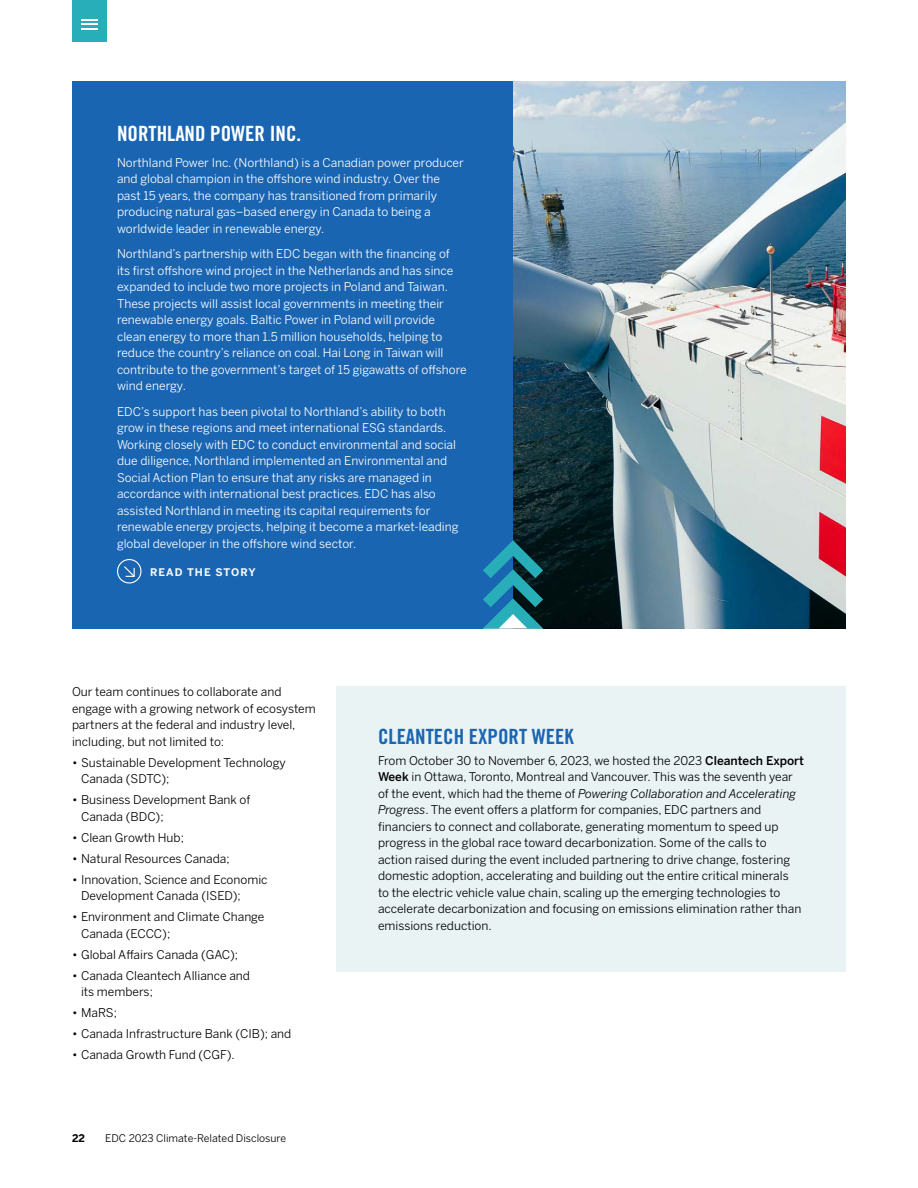
<style>
.page{position:relative;width:918px;height:1188px;background:#fff}
.page>*{position:absolute;margin:0;border:0;box-sizing:border-box;transform-origin:0 0}
.H1_blue_small{font:21px "Trade Gothic LT Std Bd Cn 20";color:#1a65b2}
.Body{font:21px "Trade Gothic LT Std Bd Cn 20";color:#fff}
.Body-2{font:12px/16.5px "Benton Sans";color:#000}
.Body-3{font:12px/16.5px "Benton Sans";color:#fff}
.t1{font:10.5px "Benton Sans";color:#000}
.Read_the_story_Bttn{font:700 10.5px "Benton Sans";letter-spacing:.1em;color:#f4f8fc}
.t2{font:700 10.5px "Benton Sans";color:#000}
.s1{font-weight:500}
.s2{font-style:italic}
</style>
<div class="page">
<div style="left:72px;top:0;width:35px;height:42px;background:#27aeb9"></div>
<svg style="left:81px;top:19px;width:16px;height:11px"></svg>
<img style="left:513px;top:81px;width:333px;height:548px">
<div style="left:72px;top:81px;width:441px;height:548px;background:#1a65b2"></div>
<svg style="left:124px;top:566px;width:11px;height:11px"></svg>
<div style="left:117px;top:559px;width:25px;height:25px;border:1px solid #fff;border-radius:50%"></div>
<svg style="left:483px;top:540px;width:60px;height:89px"></svg>
<div style="left:336px;top:687px;width:510px;height:285px;background:#e9f3f4"></div>
<p class="Body" style="left:117px;top:121px;width:186px">NORTHLAND POWER INC.</p>
<p class="Body-3" style="left:117px;top:154px;width:348px">Northland Power Inc. (Northland) is a Canadian power producer and global champion in the offshore wind industry. Over the past 15 years, the company has transitioned from primarily producing natural gas–based energy in Canada to being a worldwide leader in renewable energy.</p>
<p class="Body-3" style="left:117px;top:245px;width:351px">Northland’s partnership with EDC began with the financing of<br>its first offshore wind project in the Netherlands and has since expanded to include two more projects in Poland and Taiwan.<br>These projects will assist local governments in meeting their renewable energy goals. Baltic Power in Poland will provide clean energy to more than 1.5 million households, helping to reduce the country’s reliance on coal. Hai Long in Taiwan will contribute to the government’s target of 15 gigawatts of offshore wind energy.</p>
<p class="Body-3" style="left:117px;top:403px;width:343px">EDC’s support has been pivotal to Northland’s ability to both grow in these regions and meet international ESG standards.<br>Working closely with EDC to conduct environmental and social due diligence, Northland implemented an Environmental and Social Action Plan to ensure that any risks are managed in accordance with international best practices. EDC has also assisted Northland in meeting its capital requirements for renewable energy projects, helping it become a market-leading global developer in the offshore wind sector.</p>
<p class="Read_the_story_Bttn" style="left:150px;top:566px;width:107px">READ THE STORY</p>
<p class="Body-2" style="left:72px;top:683px;width:245px">Our team continues to collaborate and engage with a growing network of ecosystem partners at the federal and industry level, including, but not limited to:</p>
<p class="Body-2" style="left:81px;top:754px;width:206px;text-indent:-9px">• Sustainable Development Technology<br>Canada (SDTC);</p>
<p class="Body-2" style="left:81px;top:791px;width:171px;text-indent:-9px">• Business Development Bank of<br>Canada (BDC);</p>
<p class="Body-2" style="left:72px;top:829px;width:113px">• Clean Growth Hub;</p>
<p class="Body-2" style="left:72px;top:850px;width:159px">• Natural Resources Canada;</p>
<p class="Body-2" style="left:81px;top:871px;width:188px;text-indent:-9px">• Innovation, Science and Economic<br>Development Canada (ISED);</p>
<p class="Body-2" style="left:81px;top:908px;width:185px;text-indent:-9px">• Environment and Climate Change<br>Canada (ECCC);</p>
<p class="Body-2" style="left:72px;top:946px;width:168px">• Global Affairs Canada (GAC);</p>
<p class="Body-2" style="left:81px;top:967px;width:171px;text-indent:-9px">• Canada Cleantech Alliance and its members;</p>
<p class="Body-2" style="left:72px;top:1004px;width:46px">• MaRS;</p>
<p class="Body-2" style="left:72px;top:1025px;width:221px">• Canada Infrastructure Bank (CIB); and</p>
<p class="Body-2" style="left:72px;top:1046px;width:164px">• Canada Growth Fund (CGF).</p>
<p class="t2" style="left:72px;top:1132px;width:14px">22</p>
<p class="t1" style="left:105px;top:1132px;width:182px">EDC 2023 Climate-Related Disclosure</p>
<p class="H1_blue_small" style="left:378px;top:724px;width:197px">CLEANTECH EXPORT WEEK</p>
<p class="Body-2" style="left:378px;top:752px;width:428px">From October 30 to November 6, 2023, we hosted the 2023 <span class="s1">Cleantech Export Week</span> in Ottawa, Toronto, Montreal and Vancouver. This was the seventh year of the event, which had the theme of <span class="s2">Powering Collaboration and Accelerating Progress</span>. The event offers a platform for companies, EDC partners and financiers to connect and collaborate, generating momentum to speed up progress in the global race toward decarbonization. Some of the calls to<br>action raised during the event included partnering to drive change, fostering domestic adoption, accelerating and building out the entire critical minerals<br>to the electric vehicle value chain, scaling up the emerging technologies to accelerate decarbonization and focusing on emissions elimination rather than emissions reduction.</p>
</div>
